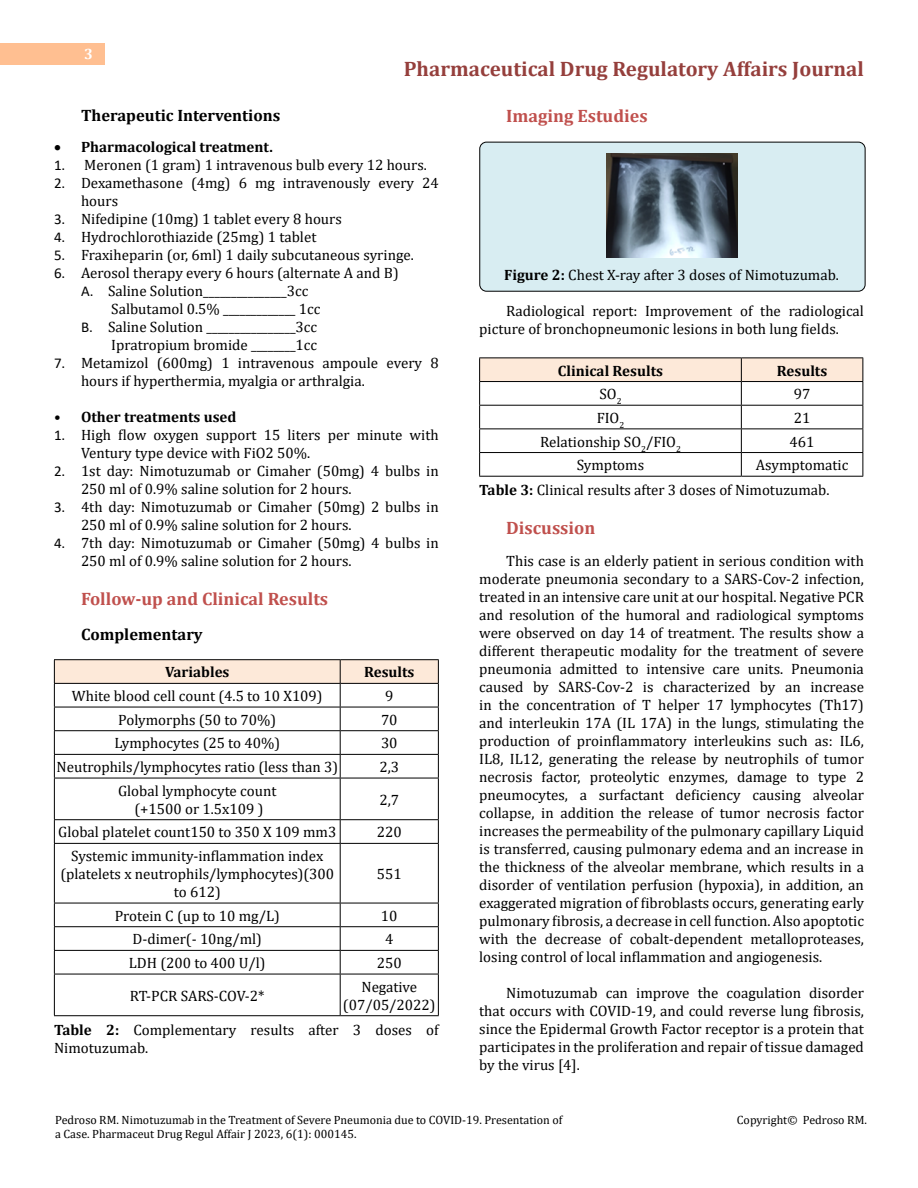
<style>
.page{position:relative;width:918px;height:1188px;background:#fff}
.page>*{position:absolute;margin:0;border:0;box-sizing:border-box;transform-origin:0 0}
.t1{font:700 21px "Cambria";color:#953f3c}
.t2{font:700 18px "Cambria";color:#c0504d}
.t3{font:700 16.5px "Cambria";color:#000}
.t4{font:15px/18px "Cambria";color:#000}
.t5{font:700 15px "Cambria";color:#000}
.t6{font:700 15px "Cambria";color:#fff}
.t7{font:12px/14.4px "Cambria";color:#000}
.s1{font-family:"Calibri"}
.s2{font-weight:400}
.s3{font-weight:700}
</style>
<div class="page">
<div style="left:0;top:43px;width:105px;height:21px;background:#ffbf91"></div>
<div style="left:480px;top:142px;width:385px;height:149px;background:#d8edf2;border-radius:7px"></div>
<div style="left:479px;top:142px;width:387px;height:150px;border:1px solid #000;border-radius:7px"></div>
<hr style="left:54px;top:659px;width:286px;height:1px;background:#000">
<hr style="left:340px;top:659px;width:99px;height:1px;background:#000">
<hr style="left:54px;top:778px;width:1px;height:41px;background:#000">
<svg style="left:54px;top:820px;width:1px;height:23px"></svg>
<hr style="left:54px;top:844px;width:1px;height:59px;background:#000">
<svg style="left:54px;top:904px;width:1px;height:70px"></svg>
<hr style="left:54px;top:778px;width:286px;height:1px;background:#000">
<hr style="left:340px;top:778px;width:99px;height:1px;background:#000">
<hr style="left:54px;top:819px;width:286px;height:1px;background:#000">
<hr style="left:340px;top:819px;width:99px;height:1px;background:#000">
<hr style="left:54px;top:843px;width:286px;height:1px;background:#000">
<hr style="left:340px;top:843px;width:99px;height:1px;background:#000">
<hr style="left:54px;top:903px;width:286px;height:1px;background:#000">
<hr style="left:340px;top:903px;width:99px;height:1px;background:#000">
<hr style="left:54px;top:926px;width:286px;height:1px;background:#000">
<hr style="left:340px;top:926px;width:99px;height:1px;background:#000">
<hr style="left:54px;top:950px;width:286px;height:1px;background:#000">
<hr style="left:340px;top:950px;width:99px;height:1px;background:#000">
<hr style="left:54px;top:974px;width:286px;height:1px;background:#000">
<hr style="left:340px;top:974px;width:99px;height:1px;background:#000">
<hr style="left:54px;top:1015px;width:286px;height:1px;background:#000">
<hr style="left:340px;top:1015px;width:99px;height:1px;background:#000">
<hr style="left:54px;top:974px;width:1px;height:41px;background:#000">
<svg style="left:54px;top:660px;width:385px;height:118px"></svg>
<hr style="left:340px;top:778px;width:1px;height:41px;background:#000">
<hr style="left:438px;top:778px;width:1px;height:41px;background:#000">
<svg style="left:340px;top:820px;width:1px;height:23px"></svg>
<svg style="left:438px;top:820px;width:1px;height:23px"></svg>
<hr style="left:340px;top:844px;width:1px;height:59px;background:#000">
<hr style="left:438px;top:844px;width:1px;height:59px;background:#000">
<svg style="left:340px;top:903px;width:1px;height:71px"></svg>
<svg style="left:438px;top:903px;width:1px;height:71px"></svg>
<hr style="left:340px;top:974px;width:1px;height:41px;background:#000">
<hr style="left:438px;top:974px;width:1px;height:41px;background:#000">
<img style="left:606px;top:154px;width:131px;height:104px">
<svg style="left:479px;top:358px;width:384px;height:118px"></svg>
<hr style="left:479px;top:476px;width:262px;height:1px;background:#000">
<hr style="left:741px;top:476px;width:122px;height:1px;background:#000">
<p class="t6" style="left:84px;top:44px;width:10px">3</p>
<h1 class="t1" style="left:404px;top:54px;width:462px">Pharmaceutical Drug Regulatory Affairs Journal</h1>
<p class="t3" style="left:81px;top:104px;width:201px">Therapeutic Interventions</p>
<p class="t5" style="left:54px;top:137px;width:220px">• Pharmacological treatment.</p>
<p class="t4" style="left:54px;top:156px;width:374px"><span class="s1">1.</span> Meronen (1 gram) 1 intravenous bulb every 12 hours.</p>
<p class="t4" style="left:81px;top:174px;width:359px;text-indent:-27px"><span class="s1">2.</span> Dexamethasone (4mg) 6 mg intravenously every 24 hours</p>
<p class="t4" style="left:54px;top:210px;width:289px"><span class="s1">3.</span> Nifedipine (10mg) 1 tablet every 8 hours</p>
<p class="t4" style="left:54px;top:228px;width:264px"><span class="s1">4.</span> Hydrochlorothiazide (25mg) 1 tablet</p>
<p class="t4" style="left:54px;top:246px;width:361px"><span class="s1">5.</span> Fraxiheparin (or, 6ml) 1 daily subcutaneous syringe.</p>
<p class="t4" style="left:54px;top:264px;width:346px"><span class="s1">6.</span> Aerosol therapy every 6 hours (alternate A and B)</p>
<p class="t4" style="left:81px;top:282px;width:229px"><span class="s1">A.</span> Saline Solution_______________3cc</p>
<p class="t4" style="left:111px;top:300px;width:211px">Salbutamol 0.5% _____________ 1cc</p>
<p class="t4" style="left:81px;top:318px;width:238px"><span class="s1">B.</span> Saline Solution ________________3cc</p>
<p class="t4" style="left:111px;top:336px;width:207px">Ipratropium bromide ________1cc</p>
<p class="t4" style="left:81px;top:354px;width:359px;text-indent:-27px"><span class="s1">7.</span> Metamizol (600mg) 1 intravenous ampoule every 8 hours if hyperthermia, myalgia or arthralgia.</p>
<p class="t5" style="left:54px;top:407px;width:184px"><span class="s2">•</span> Other treatments used</p>
<p class="t4" style="left:81px;top:426px;width:359px;text-indent:-27px"><span class="s1">1.</span> High flow oxygen support 15 liters per minute with<br>Ventury type device with FiO2 50%.</p>
<p class="t4" style="left:81px;top:462px;width:359px;text-indent:-27px"><span class="s1">2.</span> 1st day: Nimotuzumab or Cimaher (50mg) 4 bulbs in<br>250 ml of 0.9% saline solution for 2 hours.</p>
<p class="t4" style="left:81px;top:498px;width:359px;text-indent:-27px"><span class="s1">3.</span> 4th day: Nimotuzumab or Cimaher (50mg) 2 bulbs in<br>250 ml of 0.9% saline solution for 2 hours.</p>
<p class="t4" style="left:81px;top:534px;width:359px;text-indent:-27px"><span class="s1">4.</span> 7th day: Nimotuzumab or Cimaher (50mg) 4 bulbs in<br>250 ml of 0.9% saline solution for 2 hours.</p>
<p class="t2" style="left:81px;top:586px;width:249px">Follow-up and Clinical Results</p>
<p class="t3" style="left:81px;top:623px;width:123px">Complementary</p>
<p class="t5" style="left:165px;top:662px;width:66px">Variables</p>
<p class="t5" style="left:364px;top:662px;width:52px">Results</p>
<p class="t4" style="left:72px;top:687px;width:252px">White blood cell count (4.5 to 10 X109)</p>
<p class="t4" style="left:385px;top:687px;width:10px">9</p>
<p class="t4" style="left:118px;top:711px;width:160px">Polymorphs (50 to 70%)</p>
<p class="t4" style="left:381px;top:711px;width:18px">70</p>
<p class="t4" style="left:114px;top:734px;width:167px">Lymphocytes (25 to 40%)</p>
<p class="t4" style="left:381px;top:734px;width:18px">30</p>
<p class="t4" style="left:57px;top:758px;width:283px">Neutrophils/lymphocytes ratio (less than 3)</p>
<p class="t4" style="left:379px;top:758px;width:21px">2,3</p>
<p class="t4" style="left:118px;top:782px;width:160px;text-align:center">Global lymphocyte count (+1500 or 1.5x109 )</p>
<p class="t4" style="left:379px;top:791px;width:21px">2,7</p>
<p class="t4" style="left:58px;top:823px;width:280px">Global platelet count150 to 350 X 109 mm3</p>
<p class="t4" style="left:377px;top:823px;width:26px">220</p>
<p class="t4" style="left:60px;top:847px;width:275px;text-align:center">Systemic immunity-inflammation index (platelets x neutrophils/lymphocytes)(300 to 612)</p>
<p class="t4" style="left:377px;top:865px;width:26px">551</p>
<p class="t4" style="left:115px;top:907px;width:167px">Protein C (up to 10 mg/L)</p>
<p class="t4" style="left:381px;top:907px;width:18px">10</p>
<p class="t4" style="left:133px;top:930px;width:131px">D-dimer(- 10ng/ml)</p>
<p class="t4" style="left:385px;top:930px;width:10px">4</p>
<p class="t4" style="left:129px;top:954px;width:138px">LDH (200 to 400 U/l)</p>
<p class="t4" style="left:377px;top:954px;width:26px">250</p>
<p class="t4" style="left:130px;top:987px;width:136px">RT-PCR SARS-COV-2*</p>
<p class="t4" style="left:343px;top:978px;width:94px;text-align:center">Negative (07/05/2022)</p>
<p class="t4" style="left:54px;top:1021px;width:386px"><span class="s3">Table 2:</span> Complementary results after 3 doses of<br>Nimotuzumab.</p>
<p class="t2" style="left:506px;top:103px;width:143px">Imaging Estudies</p>
<p class="t4" style="left:504px;top:265px;width:336px"><span class="s3">Figure 2:</span> Chest X-ray after 3 doses of Nimotuzumab.</p>
<p class="t4" style="left:479px;top:301px;width:386px;text-indent:27px">Radiological report: Improvement of the radiological picture of bronchopneumonic lesions in both lung fields.</p>
<p class="t5" style="left:558px;top:360px;width:107px">Clinical Results</p>
<p class="t5" style="left:777px;top:360px;width:52px">Results</p>
<p class="t4" style="left:599px;top:385px;width:24px">SO<sub>2</sub></p>
<p class="t4" style="left:794px;top:385px;width:18px">97</p>
<p class="t4" style="left:597px;top:409px;width:29px">FIO<sub>2</sub></p>
<p class="t4" style="left:794px;top:409px;width:18px">21</p>
<p class="t4" style="left:540px;top:432px;width:142px">Relationship SO<sub>2</sub>/FIO<sub>2</sub></p>
<p class="t4" style="left:790px;top:432px;width:26px">461</p>
<p class="t4" style="left:577px;top:456px;width:69px">Symptoms</p>
<p class="t4" style="left:479px;top:452px;width:371px;line-height:25.2px;text-indent:277px">Asymptomatic<br><span class="s3">Table 3:</span> Clinical results after 3 doses of Nimotuzumab.</p>
<p class="t2" style="left:506px;top:515px;width:91px">Discussion</p>
<p class="t4" style="left:479px;top:552px;width:386px;text-align:justify;text-indent:27px">This case is an elderly patient in serious condition with moderate pneumonia secondary to a SARS-Cov-2 infection, treated in an intensive care unit at our hospital. Negative PCR and resolution of the humoral and radiological symptoms were observed on day 14 of treatment. The results show a different therapeutic modality for the treatment of severe pneumonia admitted to intensive care units. Pneumonia caused by SARS-Cov-2 is characterized by an increase in the concentration of T helper 17 lymphocytes (Th17) and interleukin 17A (IL 17A) in the lungs, stimulating the production of proinflammatory interleukins such as: IL6, IL8, IL12, generating the release by neutrophils of tumor necrosis factor, proteolytic enzymes, damage to type 2 pneumocytes, a surfactant deficiency causing alveolar collapse, in addition the release of tumor necrosis factor increases the permeability of the pulmonary capillary Liquid is transferred, causing pulmonary edema and an increase in the thickness of the alveolar membrane, which results in a disorder of ventilation perfusion (hypoxia), in addition, an exaggerated migration of fibroblasts occurs, generating early pulmonary fibrosis, a decrease in cell function. Also apoptotic with the decrease of cobalt-dependent metalloproteases, losing control of local inflammation and angiogenesis.</p>
<p class="t4" style="left:479px;top:984px;width:386px;text-align:justify;text-indent:27px">Nimotuzumab can improve the coagulation disorder that occurs with COVID-19, and could reverse lung fibrosis, since the Epidermal Growth Factor receptor is a protein that participates in the proliferation and repair of tissue damaged by the virus [4].</p>
<p class="t7" style="left:55px;top:1112px;width:509px">Pedroso RM. Nimotuzumab in the Treatment of Severe Pneumonia due to COVID-19. Presentation of a Case. Pharmaceut Drug Regul Affair J 2023, 6(1): 000145.</p>
<p class="t7" style="left:737px;top:1112px;width:132px">Copyright© Pedroso RM.</p>
</div>
